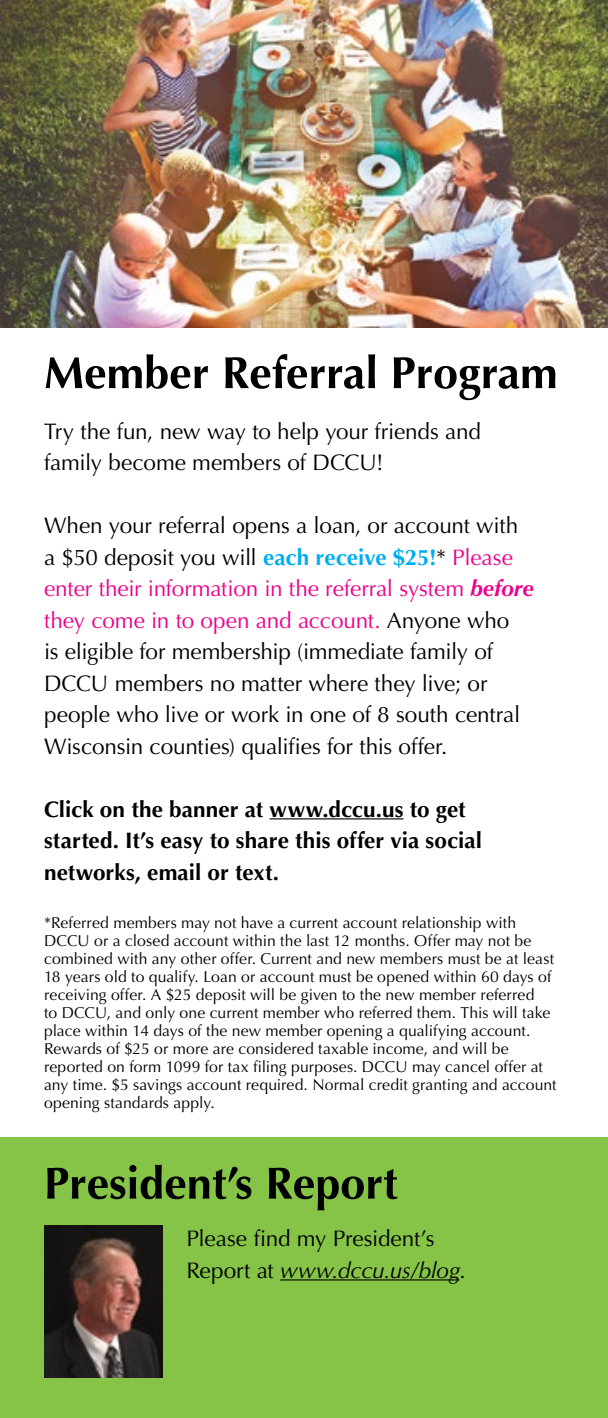
<style>
.page{position:relative;width:608px;height:1418px;background:#fff}
.page>*{position:absolute;margin:0;border:0;box-sizing:border-box;transform-origin:0 0}
.t1{font:22.5px/31.5px "Optima";letter-spacing:-.005em;color:#000}
.t2{font:700 22.5px/31.5px "Optima";letter-spacing:.005em;color:#000}
.t3{font:15.75px/18px "Optima";letter-spacing:.005em;color:#000}
.s1{font-weight:700;color:#00aeef}
.s2{color:#ec008c}
.s3{font-weight:700;font-style:italic;color:#ec008c}
.s4{font-style:italic}
</style>
<div class="page">
<div style="left:0;top:1137px;width:608px;height:281px;background:#85c446"></div>
<img style="left:0;top:0;width:608px;height:328px">
<svg style="left:47px;top:1164px;width:350px;height:46px"></svg>
<hr style="left:280px;top:1279px;width:179px;height:1px;background:#000">
<img style="left:44px;top:1225px;width:119px;height:152px">
<hr style="left:269px;top:818px;width:134px;height:1px;background:#000">
<svg style="left:46px;top:354px;width:509px;height:46px"></svg>
<h1 class="t1" style="left:44px;top:415px;width:438px">Try the fun, new way to help your friends and family become members of DCCU!</h1>
<p class="t1" style="left:44px;top:510px;width:491px">When your referral opens a loan, or account with a $50 deposit you will <span class="s1">each receive $25!</span>* <span class="s2">Please enter their information in the referral system</span> <span class="s3">before </span><span class="s2">they come in to open and account.</span> Anyone who<br>is eligible for membership (immediate family of DCCU members no matter where they live; or people who live or work in one of 8 south central Wisconsin counties) qualifies for this offer.</p>
<h1 class="t2" style="left:44px;top:793px;width:439px">Click on the banner at www.dccu.us to get started. It’s easy to share this offer via social networks, email or text.</h1>
<p class="t3" style="left:44px;top:913px;width:514px">*Referred members may not have a current account relationship with DCCU or a closed account within the last 12 months. Offer may not be combined with any other offer. Current and new members must be at least 18 years old to qualify. Loan or account must be opened within 60 days of receiving offer. A $25 deposit will be given to the new member referred<br>to DCCU, and only one current member who referred them. This will take place within 14 days of the new member opening a qualifying account.<br>Rewards of $25 or more are considered taxable income, and will be reported on form 1099 for tax filing purposes. DCCU may cancel offer at any time. $5 savings account required. Normal credit granting and account opening standards apply.</p>
<h1 class="t1" style="left:186px;top:1223px;width:281px">Please find my President’s<br>Report at <span class="s4">www.dccu.us/blog</span>.</h1>
</div>
